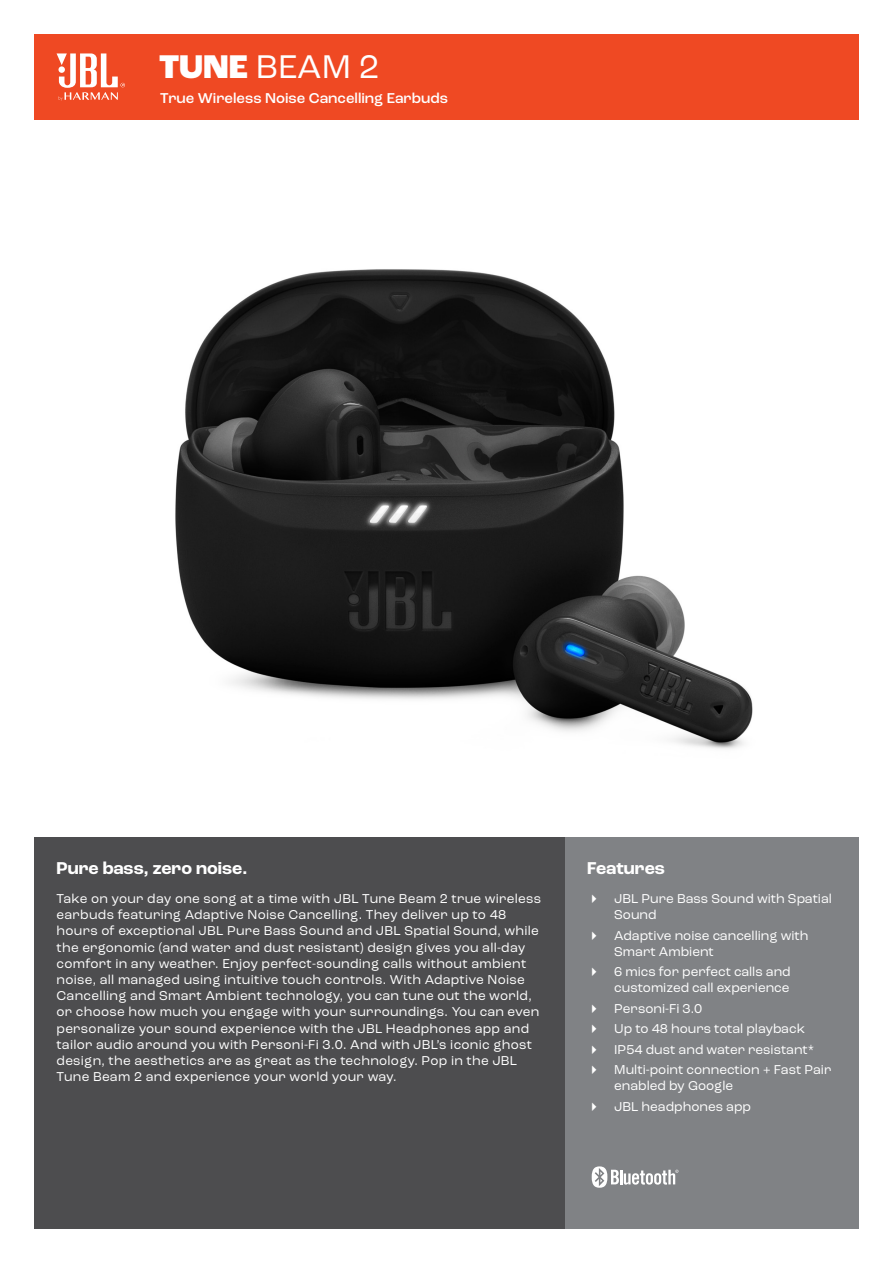
<style>
.page{position:relative;width:893px;height:1263px;background:#fff}
.page>*{position:absolute;margin:0;border:0;box-sizing:border-box;transform-origin:0 0}
.t1{font:34.5px "Roc Grotesk";color:#fff}
.t2{font:700 18px "Roc Grotesk";color:#fff}
.t3{font:500 15px "Roc Grotesk";color:#fff}
.t4{font:13.5px/16.2px "Roc Grotesk";letter-spacing:.02em;color:#fff}
.t5{font:13.5px/20.4px "Roc Grotesk";color:#fff}
.s1{font-weight:800}
</style>
<div class="page">
<img style="left:123px;top:269px;width:680px;height:569px">
<div style="left:565px;top:838px;width:294px;height:391px;background:#808285"></div>
<div style="left:34px;top:838px;width:531px;height:391px;background:#4d4d4f"></div>
<div style="left:34px;top:34px;width:825px;height:85px;background:#ef4923"></div>
<svg style="left:57px;top:53px;width:68px;height:48px"></svg>
<svg style="left:592px;top:1166px;width:86px;height:22px"></svg>
<h1 class="t1" style="left:159px;top:46px;width:222px"><span class="s1">TUNE</span> BEAM 2</h1>
<p class="t3" style="left:160px;top:89px;width:289px">True Wireless Noise Cancelling Earbuds</p>
<h2 class="t2" style="left:57px;top:857px;width:192px">Pure bass, zero noise.</h2>
<p class="t4" style="left:57px;top:890px;width:486px">Take on your day one song at a time with JBL Tune Beam 2 true wireless earbuds featuring Adaptive Noise Cancelling. They deliver up to 48 hours of exceptional JBL Pure Bass Sound and JBL Spatial Sound, while the ergonomic (and water and dust resistant) design gives you all-day comfort in any weather. Enjoy perfect-sounding calls without ambient noise, all managed using intuitive touch controls. With Adaptive Noise Cancelling and Smart Ambient technology, you can tune out the world, or choose how much you engage with your surroundings. You can even personalize your sound experience with the JBL Headphones app and tailor audio around you with Personi-Fi 3.0. And with JBL’s iconic ghost design, the aesthetics are as great as the technology. Pop in the JBL Tune Beam 2 and experience your world your way.</p>
<h2 class="t2" style="left:587px;top:857px;width:79px">Features</h2>
<p class="t5" style="left:614px;top:890px;width:219px;line-height:16.2px">JBL Pure Bass Sound with Spatial<br>Sound</p>
<p class="t5" style="left:614px;top:927px;width:196px;line-height:16.2px">Adaptive noise cancelling with<br>Smart Ambient</p>
<p class="t5" style="left:614px;top:964px;width:178px;line-height:16.2px">6 mics for perfect calls and customized call experience</p>
<p class="t5" style="left:614px;top:998px;width:219px">Personi-Fi 3.0<br>Up to 48 hours total playback<br>IP54 dust and water resistant*<br>Multi-point connection + Fast Pair</p>
<p class="t5" style="left:614px;top:1076px;width:138px">enabled by Google<br>JBL headphones app</p>
</div>
